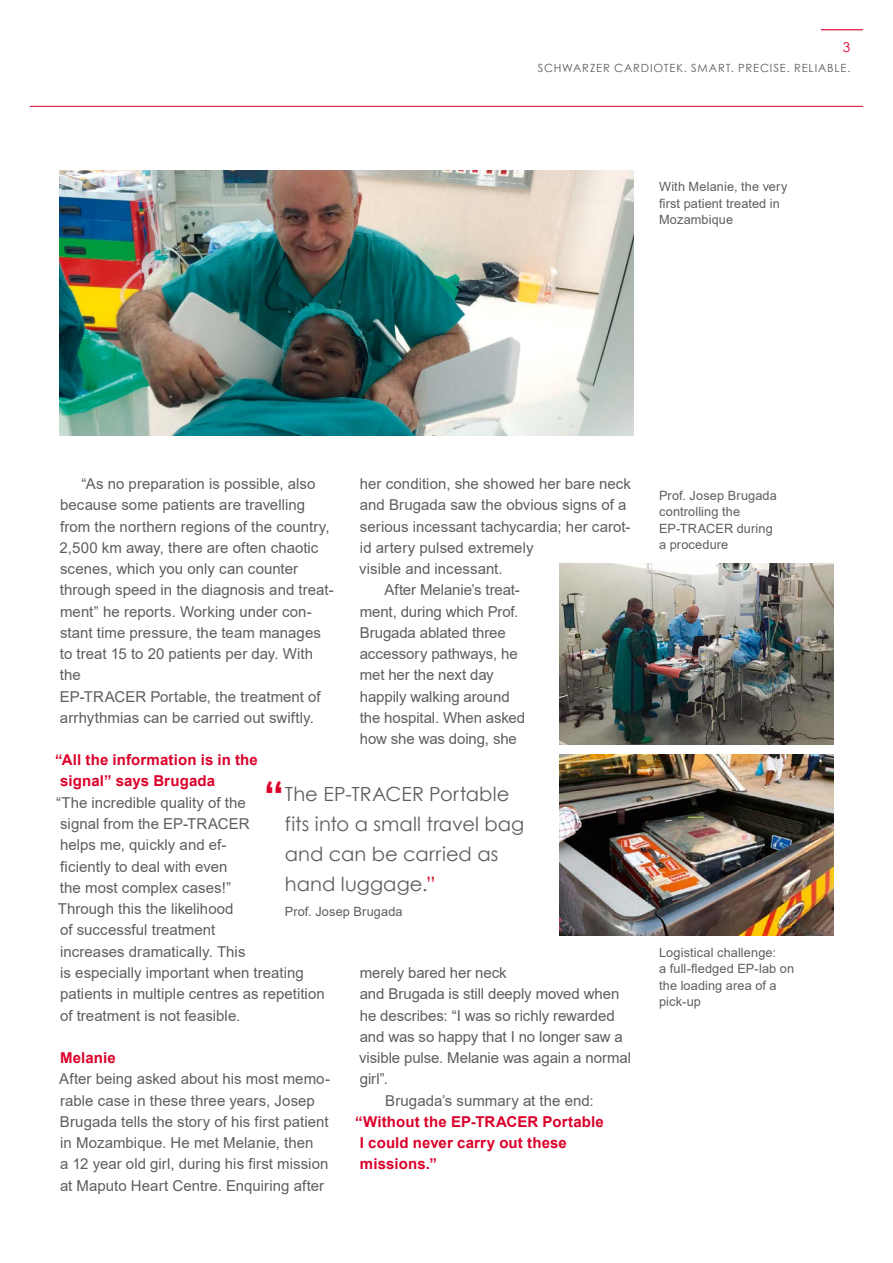
<style>
.page{position:relative;width:893px;height:1263px;background:#fff}
.page>*{position:absolute;margin:0;border:0;box-sizing:border-box;transform-origin:0 0}
.t1{font:700 45px "Century Gothic";color:#db012a}
.t2{font:19.5px/30px "Century Gothic";letter-spacing:.005em;color:#5e5e5d}
.t3{font:15px/21.3px "Arial";color:#5e5e5d}
.t4{font:700 15px/21.3px "Arial";letter-spacing:.01em;color:#db012a}
.t5{font:13.5px "Century Gothic";color:#db012a}
.t6{font:12.75px/16.5px "Arial";letter-spacing:.01em;color:#5e5e5d}
.t7{font:11.25px "Century Gothic";letter-spacing:.07em;color:#5e5e5d}
.s1{color:#db012a}
</style>
<div class="page">
<hr style="left:30px;top:106px;width:833px;height:1px;background:#db012a">
<hr style="left:821px;top:29px;width:42px;height:1px;background:#db012a">
<img style="left:60px;top:170px;width:574px;height:266px">
<img style="left:559px;top:563px;width:274px;height:181px">
<img style="left:559px;top:755px;width:274px;height:180px">
<p class="t5" style="left:843px;top:38px;width:9px">3</p>
<p class="t7" style="left:538px;top:60px;width:314px">SCHWARZER CARDIOTEK. SMART. PRECISE. RELIABLE.</p>
<p class="t6" style="left:659px;top:179px;width:130px">With Melanie, the very first patient treated in<br>Mozambique</p>
<p class="t3" style="left:60px;top:473px;width:276px;text-indent:22px">“As no preparation is possible, also because some patients are travelling from the northern regions of the country, 2,500 km away, there are often chaotic scenes, which you only can counter through speed in the diagnosis and treat&shy;ment” he reports. Working under con&shy;stant time pressure, the team manages to treat 15 to 20 patients per day. With the<br>EP-TRACER Portable, the treatment of arrhythmias can be carried out swiftly.</p>
<p class="t4" style="left:60px;top:750px;width:199px;text-indent:-5px">“All the information is in the signal” says Brugada</p>
<p class="t3" style="left:56px;top:792px;width:270px">“The incredible quality of the<br>signal from the EP-TRACER<br>helps me, quickly and ef-<br>ficiently to deal with even<br>the most complex cases!”<br>Through this the likelihood<br>of successful treatment<br>increases dramatically. This<br>is especially important when treating patients in multiple centres as repetition of treatment is not feasible.</p>
<p class="t4" style="left:60px;top:1047px;width:57px">Melanie</p>
<p class="t3" style="left:59px;top:1068px;width:272px">After being asked about his most memo&shy;rable case in these three years, Josep Brugada tells the story of his first patient in Mozambique. He met Melanie, then<br>a 12 year old girl, during his first mission at Maputo Heart Centre. Enquiring after</p>
<p class="t3" style="left:360px;top:473px;width:273px">her condition, she showed her bare neck</p>
<p class="t3" style="left:360px;top:494px;width:268px">and Brugada saw the obvious signs of a</p>
<p class="t3" style="left:360px;top:515px;width:272px">serious incessant tachycardia; her carot-</p>
<p class="t3" style="left:360px;top:537px;width:175px">id artery pulsed extremely</p>
<p class="t3" style="left:359px;top:558px;width:145px">visible and incessant.</p>
<p class="t3" style="left:385px;top:579px;width:137px">After Melanie’s treat-</p>
<p class="t3" style="left:360px;top:600px;width:160px">ment, during which Prof.</p>
<p class="t3" style="left:360px;top:622px;width:148px">Brugada ablated three</p>
<p class="t3" style="left:360px;top:643px;width:159px">accessory pathways, he</p>
<p class="t3" style="left:360px;top:664px;width:135px">met her the next day</p>
<p class="t3" style="left:360px;top:686px;width:151px">happily walking around</p>
<p class="t3" style="left:360px;top:707px;width:167px">the hospital. When asked</p>
<p class="t3" style="left:360px;top:728px;width:159px">how she was doing, she</p>
<h1 class="t1" style="left:263px;top:763px;width:23px">“</h1>
<h2 class="t2" style="left:285px;top:779px;width:241px">The EP-TRACER Portable fits into a small travel bag and can be carried as hand luggage.<span class="s1">”</span></h2>
<p class="t6" style="left:285px;top:903px;width:119px">Prof. Josep Brugada</p>
<p class="t3" style="left:360px;top:962px;width:148px">merely bared her neck</p>
<p class="t3" style="left:360px;top:983px;width:261px">and Brugada is still deeply moved when</p>
<p class="t3" style="left:360px;top:1004px;width:256px">he describes: “I was so richly rewarded</p>
<p class="t3" style="left:360px;top:1026px;width:265px">and was so happy that I no longer saw a</p>
<p class="t3" style="left:359px;top:1047px;width:273px">visible pulse. Melanie was again a normal</p>
<p class="t3" style="left:360px;top:1068px;width:30px">girl”.</p>
<p class="t3" style="left:385px;top:1089px;width:210px">Brugada’s summary at the end:</p>
<p class="t4" style="left:360px;top:1111px;width:245px;text-indent:-5px">“Without the EP-TRACER Portable<br>I could never carry out these missions.”</p>
<p class="t6" style="left:659px;top:487px;width:119px">Prof. Josep Brugada controlling the<br>EP-TRACER during a procedure</p>
<p class="t6" style="left:659px;top:944px;width:137px">Logistical challenge:<br>a full-fledged EP-lab on the loading area of a pick-up</p>
</div>
